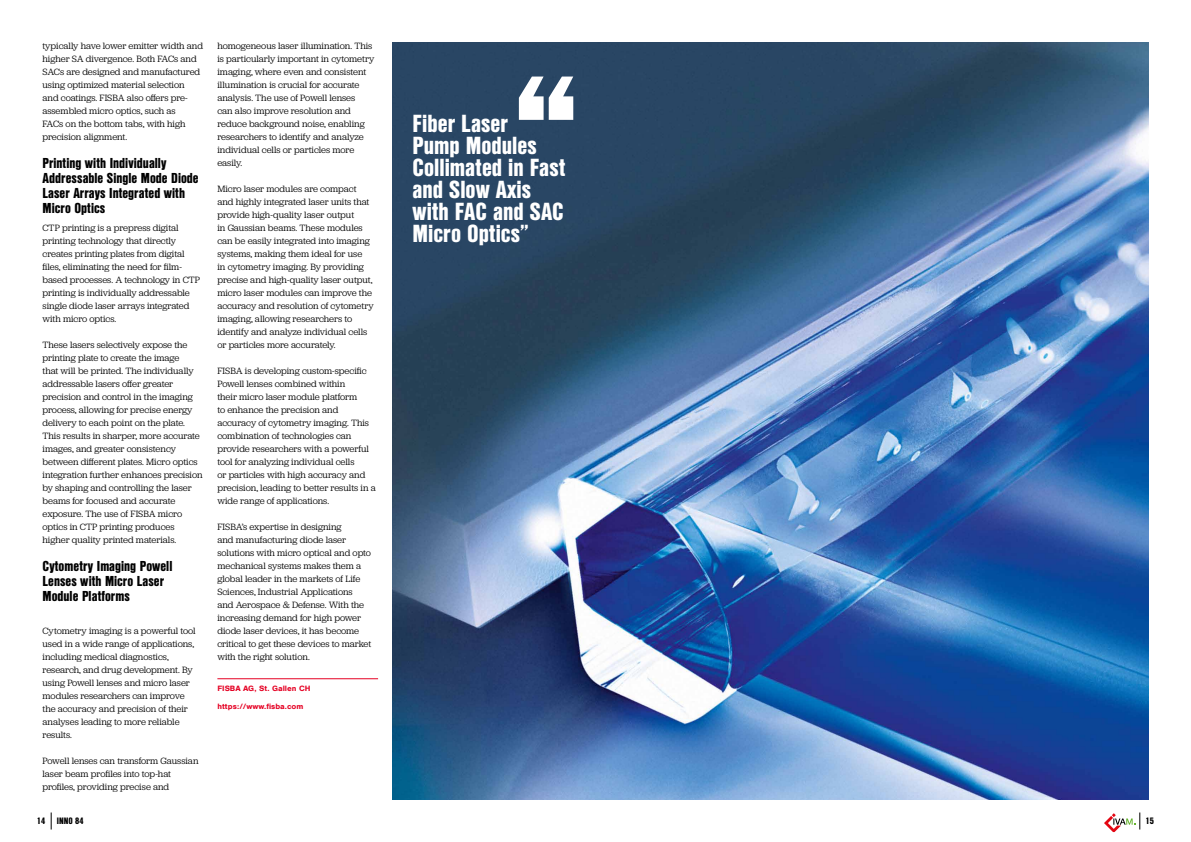
<style>
.page{position:relative;width:1191px;height:842px;background:#fff}
.page>*{position:absolute;margin:0;border:0;box-sizing:border-box;transform-origin:0 0}
.t1{font:900 24px/22px "Nimbus San Con L";color:#fff}
.t2{font:900 14px/15px "Nimbus San Con L";color:#000}
.t3{font:9.5px/13px "Jubilat";color:#000}
.t4{font:900 9px "Nimbus San Con L";color:#000}
.t5{font:700 8px "Nimbus San";color:#e50023;scale:1.04 1}
</style>
<div class="page">
<img style="left:392px;top:43px;width:756px;height:756px">
<hr style="left:217px;top:678px;width:161px;height:1px;background:#e50023">
<svg style="left:519px;top:77px;width:54px;height:43px"></svg>
<svg style="left:1104px;top:812px;width:36px;height:20px"></svg>
<svg style="left:51px;top:812px;width:1px;height:17px"></svg>
<p class="t3" style="left:43px;top:39px;width:162px">typically have lower emitter width and higher SA divergence. Both FACs and SACs are designed and manufactured using optimized material selection and coatings. FISBA also offers pre&shy;assembled micro optics, such as<br>FACs on the bottom tabs, with high precision alignment.</p>
<h2 class="t2" style="left:43px;top:155px;width:158px">Printing with Individually<br>Addressable Single Mode Diode<br>Laser Arrays Integrated with<br>Micro Optics</h2>
<p class="t3" style="left:43px;top:221px;width:159px">CTP printing is a prepress digital printing technology that directly creates printing plates from digital files, eliminating the need for film&shy;based processes. A technology in CTP printing is individually addressable single diode laser arrays integrated with micro optics.</p>
<p class="t3" style="left:43px;top:338px;width:162px">These lasers selectively expose the printing plate to create the image<br>that will be printed. The individually addressable lasers offer greater precision and control in the imaging process, allowing for precise energy delivery to each point on the plate.<br>This results in sharper, more accurate images, and greater consistency between different plates. Micro optics integration further enhances precision by shaping and controlling the laser beams for focused and accurate exposure. The use of FISBA micro optics in CTP printing produces higher quality printed materials.</p>
<h2 class="t2" style="left:43px;top:558px;width:131px">Cytometry Imaging Powell<br>Lenses with Micro Laser<br>Module Platforms</h2>
<p class="t3" style="left:43px;top:624px;width:155px">Cytometry imaging is a powerful tool used in a wide range of applications, including medical diagnostics, research, and drug development. By using Powell lenses and micro laser modules researchers can improve the accuracy and precision of their analyses leading to more reliable results.</p>
<p class="t3" style="left:43px;top:754px;width:157px">Powell lenses can transform Gaussian laser beam profiles into top-hat profiles, providing precise and</p>
<p class="t3" style="left:217px;top:39px;width:158px">homogeneous laser illumination. This is particularly important in cytometry imaging, where even and consistent illumination is crucial for accurate analysis. The use of Powell lenses<br>can also improve resolution and reduce background noise, enabling researchers to identify and analyze individual cells or particles more easily.</p>
<p class="t3" style="left:217px;top:182px;width:158px">Micro laser modules are compact and highly integrated laser units that provide high-quality laser output<br>in Gaussian beams. These modules can be easily integrated into imaging systems, making them ideal for use<br>in cytometry imaging. By providing precise and high-quality laser output, micro laser modules can improve the accuracy and resolution of cytometry imaging, allowing researchers to identify and analyze individual cells or particles more accurately.</p>
<p class="t3" style="left:217px;top:364px;width:160px">FISBA is developing custom-specific Powell lenses combined within<br>their micro laser module platform<br>to enhance the precision and accuracy of cytometry imaging. This combination of technologies can provide researchers with a powerful tool for analyzing individual cells<br>or particles with high accuracy and precision, leading to better results in a wide range of applications.</p>
<p class="t3" style="left:217px;top:520px;width:155px">FISBA’s expertise in designing<br>and manufacturing diode laser solutions with micro optical and opto mechanical systems makes them a global leader in the markets of Life Sciences, Industrial Applications<br>and Aerospace &amp; Defense. With the increasing demand for high power diode laser devices, it has become critical to get these devices to market with the right solution.</p>
<p class="t5" style="left:217px;top:683px;width:91px">FISBA AG, St. Gallen CH</p>
<p class="t5" style="left:217px;top:701px;width:84px">https://www.fisba.com</p>
<h1 class="t1" style="left:412px;top:112px;width:154px">Fiber Laser<br>Pump Modules<br>Collimated in Fast and Slow Axis with FAC and SAC<br>Micro Optics”</h1>
<p class="t4" style="left:37px;top:814px;width:10px">14</p>
<p class="t4" style="left:57px;top:814px;width:28px">INNO 84</p>
<p class="t4" style="left:1145px;top:814px;width:10px">15</p>
</div>
